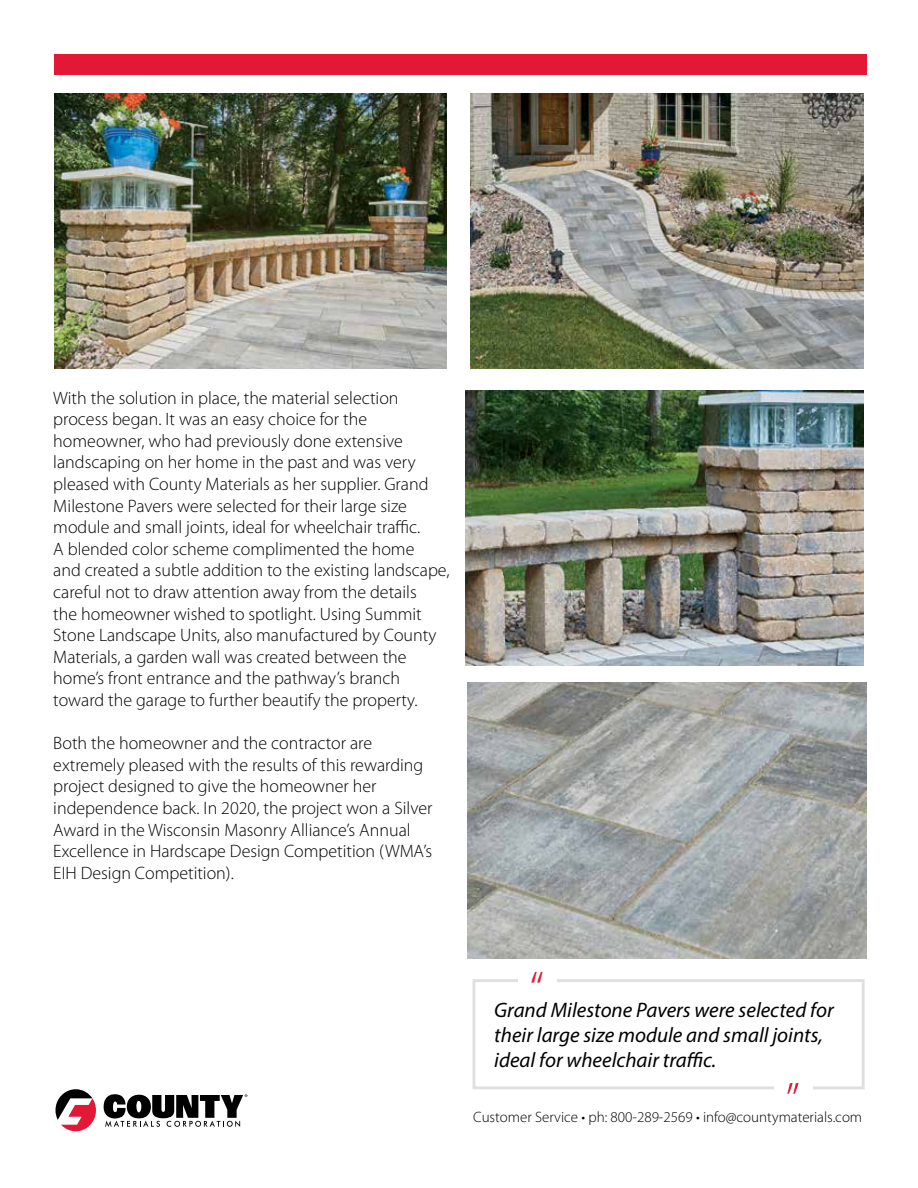
<style>
.page{position:relative;width:918px;height:1188px;background:#fff}
.page>*{position:absolute;margin:0;border:0;box-sizing:border-box;transform-origin:0 0}
.t1{font:300 49.5px "Myriad Pro";color:#e31837}
.t2{font:italic 21px/25.2px "Myriad Pro";color:#000}
.t3{font:300 18px/21.6px "Myriad Pro";color:#000}
.t4{font:300 15px "Myriad Pro";color:#000}
</style>
<div class="page">
<img style="left:54px;top:93px;width:393px;height:276px">
<img style="left:470px;top:93px;width:393px;height:276px">
<svg style="left:56px;top:1089px;width:40px;height:42px"></svg>
<svg style="left:103px;top:1094px;width:144px;height:33px"></svg>
<div style="left:54px;top:54px;width:812px;height:21px;background:#e31837"></div>
<svg style="left:787px;top:1083px;width:12px;height:11px"></svg>
<img style="left:466px;top:390px;width:398px;height:276px">
<img style="left:467px;top:682px;width:399px;height:276px">
<p class="t3" style="left:53px;top:387px;width:398px">With the solution in place, the material selection process began. It was an easy choice for the homeowner, who had previously done extensive landscaping on her home in the past and was very pleased with County Materials as her supplier. Grand Milestone Pavers were selected for their large size module and small joints, ideal for wheelchair traffic.<br>A blended color scheme complimented the home<br>and created a subtle addition to the existing landscape, careful not to draw attention away from the details<br>the homeowner wished to spotlight. Using Summit Stone Landscape Units, also manufactured by County Materials, a garden wall was created between the home’s front entrance and the pathway’s branch toward the garage to further beautify the property.</p>
<p class="t3" style="left:53px;top:732px;width:381px">Both the homeowner and the contractor are extremely pleased with the results of this rewarding project designed to give the homeowner her independence back. In 2020, the project won a Silver Award in the Wisconsin Masonry Alliance’s Annual Excellence in Hardscape Design Competition (WMA’s EIH Design Competition).</p>
<h1 class="t1" style="left:529px;top:960px;width:16px">“</h1>
<p class="t2" style="left:494px;top:997px;width:341px">Grand Milestone Pavers were selected for their large size module and small joints, ideal for wheelchair traffic.</p>
<p class="t4" style="left:473px;top:1108px;width:391px">Customer Service • ph: 800-289-2569 • info@countymaterials.com</p>
</div>
